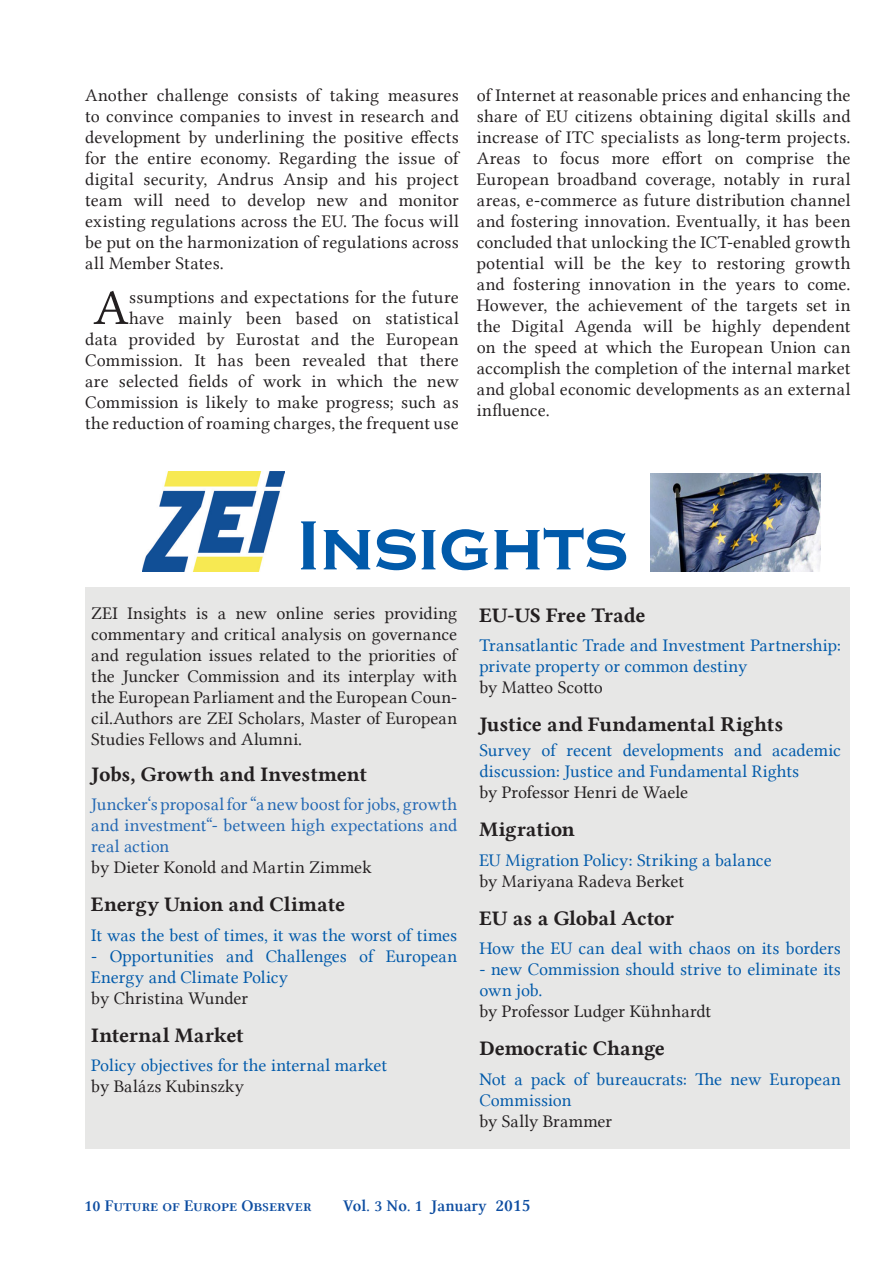
<style>
.page{position:relative;width:893px;height:1263px;background:#fff}
.page>*{position:absolute;margin:0;border:0;box-sizing:border-box;transform-origin:0 0}
.Titel{font:700 72px "Copperplate Gothic";color:#015aaa}
.t1{font:50.4px "Lin Libertine";color:#231f20}
.Normal_ohne_Initial{font:21px "Lin Libertine B";letter-spacing:-.005em;color:#231f20}
.Normal_ohne_Initial-2{font:18px/21px "Lin Libertine";letter-spacing:.005em;color:#231f20;text-align:justify}
.Normal_ohne_Initial-3{font:18px/21px "Lin Libertine";color:#015aaa}
.Normal_ohne_Initial-4{font:18px/21px "Lin Libertine";color:#2368b3;text-align:justify}
.t2{font:16.5px "Lin Libertine Z";color:#0d4da1}
.s1{font-size:18px}
</style>
<div class="page">
<div style="left:85px;top:587px;width:764px;height:561px;background:#e7e7e6"></div>
<img style="left:143px;top:471px;width:142px;height:101px">
<img style="left:651px;top:473px;width:169px;height:99px">
<p class="Normal_ohne_Initial-2" style="left:85px;top:85px;width:375px">Another challenge consists of taking measures to convince companies to invest in research and development by underlining the positive effects for the entire economy. Regarding the issue of digital security, Andrus Ansip and his project team will need to develop new and monitor existing regulations across the EU. The focus will be put on the harmonization of regulations across all Member States.</p>
<p class="t1" style="left:94px;top:279px;width:37px">A</p>
<p class="Normal_ohne_Initial-2" style="left:85px;top:287px;width:375px;text-align:right">ssumptions and expectations for the future<br>have mainly been based on statistical<br>data provided by Eurostat and the European Commission. It has been revealed that there are selected fields of work in which the new Commission is likely to make progress; such as the reduction of roaming charges, the frequent use</p>
<p class="Normal_ohne_Initial-2" style="left:477px;top:85px;width:375px">of Internet at reasonable prices and enhancing the share of EU citizens obtaining digital skills and increase of ITC specialists as long-term projects.<br>Areas to focus more effort on comprise the European broadband coverage, notably in rural areas, e-commerce as future distribution channel and fostering innovation. Eventually, it has been concluded that unlocking the ICT-enabled growth potential will be the key to restoring growth and fostering innovation in the years to come.<br>However, the achievement of the targets set in the Digital Agenda will be highly dependent on the speed at which the European Union can accomplish the completion of the internal market and global economic developments as an external influence.</p>
<p class="Titel" style="left:297px;top:506px;width:333px">Insights</p>
<p class="Normal_ohne_Initial-2" style="left:91px;top:602px;width:367px">ZEI Insights is a new online series providing commentary and critical analysis on governance and regulation issues related to the priorities of the Juncker Commission and its interplay with the European Parliament and the European Coun&shy;cil.Authors are ZEI Scholars, Master of European Studies Fellows and Alumni.</p>
<p class="Normal_ohne_Initial" style="left:91px;top:760px;width:277px">Jobs, Growth and Investment</p>
<p class="Normal_ohne_Initial-4" style="left:91px;top:794px;width:367px">Juncker‘s proposal for “a new boost for jobs, growth and investment“- between high expectations and real action</p>
<p class="Normal_ohne_Initial-2" style="left:91px;top:857px;width:282px">by Dieter Konold and Martin Zimmek</p>
<p class="Normal_ohne_Initial" style="left:91px;top:890px;width:255px">Energy Union and Climate</p>
<p class="Normal_ohne_Initial-3" style="left:91px;top:924px;width:367px">It was the best of times, it was the worst of times</p>
<p class="Normal_ohne_Initial-3" style="left:91px;top:945px;width:367px">- Opportunities and Challenges of European<br>Energy and Climate Policy</p>
<p class="Normal_ohne_Initial-2" style="left:91px;top:987px;width:158px">by Christina Wunder</p>
<p class="Normal_ohne_Initial" style="left:91px;top:1021px;width:154px">Internal Market</p>
<p class="Normal_ohne_Initial-3" style="left:91px;top:1055px;width:297px">Policy objectives for the internal market</p>
<p class="Normal_ohne_Initial-2" style="left:91px;top:1076px;width:154px">by Balázs Kubinszky</p>
<p class="Normal_ohne_Initial" style="left:479px;top:600px;width:168px">EU-US Free Trade</p>
<p class="Normal_ohne_Initial-3" style="left:479px;top:635px;width:363px">Transatlantic Trade and Investment Partnership: private property or common destiny</p>
<p class="Normal_ohne_Initial-2" style="left:479px;top:677px;width:125px">by Matteo Scotto</p>
<p class="Normal_ohne_Initial" style="left:479px;top:710px;width:305px">Justice and Fundamental Rights</p>
<p class="Normal_ohne_Initial-3" style="left:479px;top:740px;width:363px">Survey of recent developments and academic discussion: Justice and Fundamental Rights</p>
<p class="Normal_ohne_Initial-2" style="left:479px;top:782px;width:210px">by Professor Henri de Waele</p>
<p class="Normal_ohne_Initial" style="left:479px;top:815px;width:97px">Migration</p>
<p class="Normal_ohne_Initial-3" style="left:479px;top:849px;width:294px">EU Migration Policy: Striking a balance</p>
<p class="Normal_ohne_Initial-2" style="left:479px;top:870px;width:206px">by Mariyana Radeva Berket</p>
<p class="Normal_ohne_Initial" style="left:479px;top:903px;width:196px">EU as a Global Actor</p>
<p class="Normal_ohne_Initial-3" style="left:479px;top:938px;width:363px">How the EU can deal with chaos on its borders</p>
<p class="Normal_ohne_Initial-3" style="left:479px;top:959px;width:363px">- new Commission should strive to eliminate its own job.</p>
<p class="Normal_ohne_Initial-2" style="left:479px;top:1001px;width:233px">by Professor Ludger Kühnhardt</p>
<p class="Normal_ohne_Initial" style="left:479px;top:1034px;width:187px">Democratic Change</p>
<p class="Normal_ohne_Initial-3" style="left:479px;top:1068px;width:363px">Not a pack of bureaucrats: The new European<br>Commission</p>
<p class="Normal_ohne_Initial-2" style="left:479px;top:1110px;width:134px">by Sally Brammer</p>
<p class="t2" style="left:84px;top:1196px;width:229px">10 Future of Europe Observer</p>
<p class="t2" style="left:343px;top:1196px;width:189px">Vol. 3 No. 1 January <span class="s1">2015</span></p>
</div>
